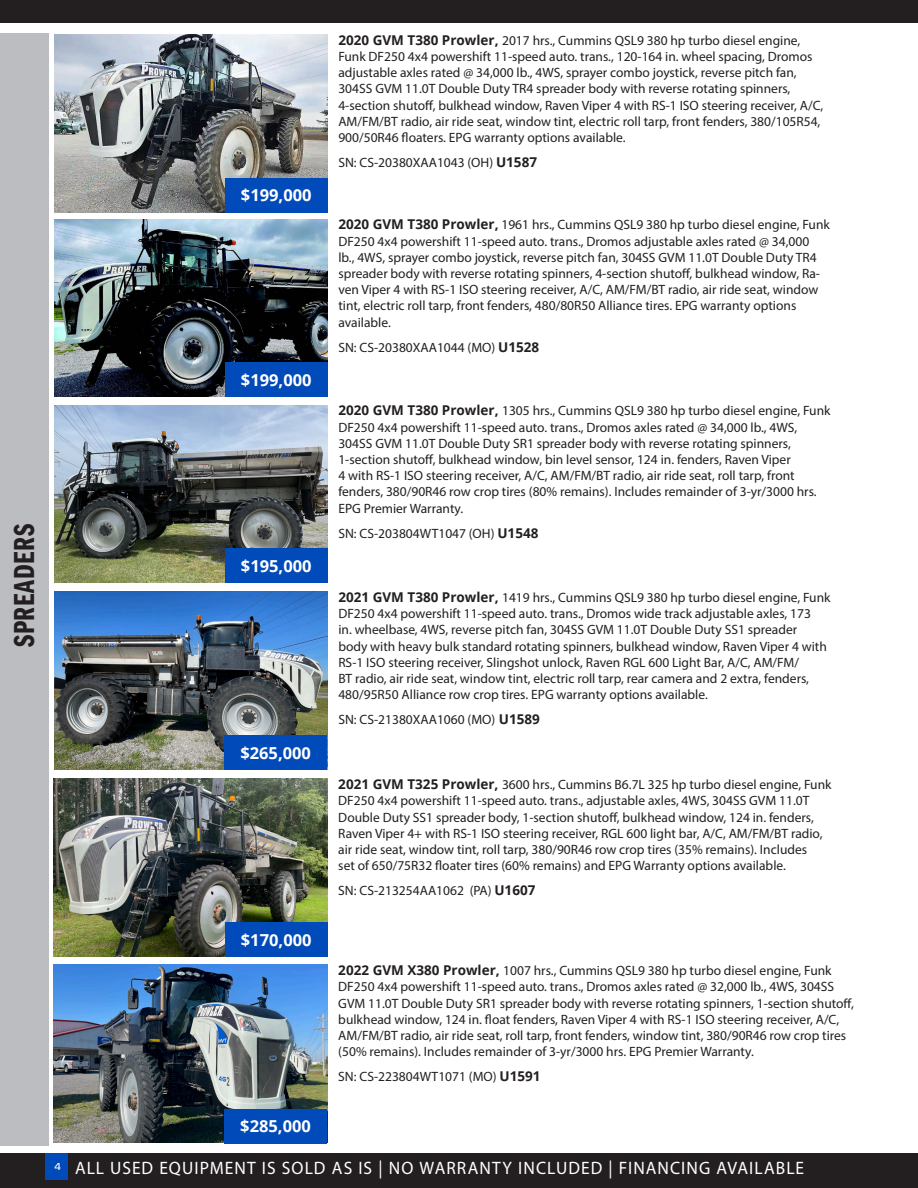
<style>
.page{position:relative;width:918px;height:1188px;background:#fff}
.page>*{position:absolute;margin:0;border:0;box-sizing:border-box;transform-origin:0 0}
.t1{font:30px "Franklin Gothic URW Com Dem";letter-spacing:.02em;color:#231f20}
.t2{font:18px "Myriad Pro";letter-spacing:.055em;color:#fff}
.t3{font:700 16.5px "Open Sans";color:#fff}
.Text{font:13.5px/16.2px "Myriad Pro";color:#231f20}
.s1{font-family:"Open Sans";font-weight:700}
.s2{font-family:"Eurostile";font-weight:500;font-size:10.5px}
</style>
<div class="page">
<div style="left:0;top:0;width:918px;height:22px;background:#231f20"></div>
<div style="left:0;top:33px;width:49px;height:1113px;background:#bcbdc0"></div>
<div style="left:0;top:1154px;width:918px;height:34px;background:#231f20"></div>
<div style="left:45px;top:1154px;width:22px;height:26px;background:#004aba"></div>
<img style="left:54px;top:592px;width:274px;height:178px">
<div style="left:224px;top:736px;width:103px;height:34px;background:#004aba"></div>
<img style="left:54px;top:965px;width:274px;height:178px">
<div style="left:224px;top:1109px;width:103px;height:35px;background:#004aba"></div>
<img style="left:54px;top:779px;width:274px;height:178px">
<div style="left:225px;top:922px;width:103px;height:35px;background:#004aba"></div>
<img style="left:54px;top:405px;width:274px;height:178px">
<div style="left:225px;top:548px;width:103px;height:35px;background:#004aba"></div>
<img style="left:54px;top:219px;width:274px;height:178px">
<div style="left:225px;top:362px;width:103px;height:35px;background:#004aba"></div>
<img style="left:54px;top:35px;width:274px;height:177px">
<div style="left:225px;top:178px;width:103px;height:34px;background:#004aba"></div>
<h1 class="t1" style="left:7px;top:647px;width:125px;rotate:-90deg">SPREADERS</h1>
<p class="t3" style="left:241px;top:184px;width:72px">$199,000</p>
<p class="t3" style="left:241px;top:368px;width:72px">$199,000</p>
<p class="t3" style="left:241px;top:554px;width:72px">$195,000</p>
<p class="t3" style="left:240px;top:742px;width:72px">$265,000</p>
<p class="t3" style="left:241px;top:928px;width:72px">$170,000</p>
<p class="t3" style="left:240px;top:1115px;width:72px">$285,000</p>
<p class="Text" style="left:338px;top:32px;width:487px"><span class="s1">2020 GVM T380 Prowler,</span> 2017 hrs., Cummins QSL9 380 hp turbo diesel engine, Funk DF250 4x4 powershift 11-speed auto. trans., 120-164 in. wheel spacing, Dromos adjustable axles rated @ 34,000 lb., 4WS, sprayer combo joystick, reverse pitch fan, 304SS GVM 11.0T Double Duty TR4 spreader body with reverse rotating spinners, 4-section shutoff, bulkhead window, Raven Viper 4 with RS-1 ISO steering receiver, A/C, AM/FM/BT radio, air ride seat, window tint, electric roll tarp, front fenders, 380/105R54, 900/50R46 floaters. EPG warranty options available.</p>
<p class="Text" style="left:338px;top:154px;width:200px">SN: CS-20380XAA1043 (OH) <span class="s1">U1587</span></p>
<p class="Text" style="left:338px;top:216px;width:493px"><span class="s1">2020 GVM T380 Prowler,</span> 1961 hrs., Cummins QSL9 380 hp turbo diesel engine, Funk DF250 4x4 powershift 11-speed auto. trans., Dromos adjustable axles rated @ 34,000<br>lb., 4WS, sprayer combo joystick, reverse pitch fan, 304SS GVM 11.0T Double Duty TR4 spreader body with reverse rotating spinners, 4-section shutoff, bulkhead window, Ra&shy;ven Viper 4 with RS-1 ISO steering receiver, A/C, AM/FM/BT radio, air ride seat, window tint, electric roll tarp, front fenders, 480/80R50 Alliance tires. EPG warranty options available.</p>
<p class="Text" style="left:338px;top:339px;width:202px">SN: CS-20380XAA1044 (MO) <span class="s1">U1528</span></p>
<p class="Text" style="left:338px;top:402px;width:494px"><span class="s1">2020 GVM T380 Prowler,</span> 1305 hrs., Cummins QSL9 380 hp turbo diesel engine, Funk DF250 4x4 powershift 11-speed auto. trans., Dromos axles rated @ 34,000 lb., 4WS, 304SS GVM 11.0T Double Duty SR1 spreader body with reverse rotating spinners, 1-section shutoff, bulkhead window, bin level sensor, 124 in. fenders, Raven Viper<br>4 with RS-1 ISO steering receiver, A/C, AM/FM/BT radio, air ride seat, roll tarp, front fenders, 380/90R46 row crop tires (80% remains). Includes remainder of 3-yr/3000 hrs.<br>EPG Premier Warranty.</p>
<p class="Text" style="left:338px;top:525px;width:202px">SN: CS-203804WT1047 (OH) <span class="s1">U1548</span></p>
<p class="Text" style="left:338px;top:589px;width:494px"><span class="s1">2021 GVM T380 Prowler,</span> 1419 hrs., Cummins QSL9 380 hp turbo diesel engine, Funk DF250 4x4 powershift 11-speed auto. trans., Dromos wide track adjustable axles, 173<br>in. wheelbase, 4WS, reverse pitch fan, 304SS GVM 11.0T Double Duty SS1 spreader<br>body with heavy bulk standard rotating spinners, bulkhead window, Raven Viper 4 with RS-1 ISO steering receiver, Slingshot unlock, Raven RGL 600 Light Bar, A/C, AM/FM/<br>BT radio, air ride seat, window tint, electric roll tarp, rear camera and 2 extra, fenders, 480/95R50 Alliance row crop tires. EPG warranty options available.</p>
<p class="Text" style="left:338px;top:712px;width:203px">SN: CS-21380XAA1060 (MO) <span class="s1">U1589</span></p>
<p class="Text" style="left:338px;top:776px;width:495px"><span class="s1">2021 GVM T325 Prowler,</span> 3600 hrs., Cummins B6.7L 325 hp turbo diesel engine, Funk DF250 4x4 powershift 11-speed auto. trans., adjustable axles, 4WS, 304SS GVM 11.0T Double Duty SS1 spreader body, 1-section shutoff, bulkhead window, 124 in. fenders, Raven Viper 4+ with RS-1 ISO steering receiver, RGL 600 light bar, A/C, AM/FM/BT radio, air ride seat, window tint, roll tarp, 380/90R46 row crop tires (35% remains). Includes<br>set of 650/75R32 floater tires (60% remains) and EPG Warranty options available.</p>
<p class="Text" style="left:338px;top:883px;width:199px">SN: CS-213254AA1062 (PA) <span class="s1">U1607</span></p>
<p class="Text" style="left:338px;top:962px;width:517px"><span class="s1">2022 GVM X380 Prowler,</span> 1007 hrs., Cummins QSL9 380 hp turbo diesel engine, Funk DF250 4x4 powershift 11-speed auto. trans., Dromos axles rated @ 32,000 lb., 4WS, 304SS GVM 11.0T Double Duty SR1 spreader body with reverse rotating spinners, 1-section shutoff, bulkhead window, 124 in. float fenders, Raven Viper 4 with RS-1 ISO steering receiver, A/C, AM/FM/BT radio, air ride seat, roll tarp, front fenders, window tint, 380/90R46 row crop tires (50% remains). Includes remainder of 3-yr/3000 hrs. EPG Premier Warranty.</p>
<p class="Text" style="left:338px;top:1069px;width:204px">SN: CS-223804WT1071 (MO) <span class="s1">U1591</span></p>
<h2 class="t2" style="left:54px;top:1153px;width:751px"><span class="s2">4</span> ALL USED EQUIPMENT IS SOLD AS IS | NO WARRANTY INCLUDED | FINANCING AVAILABLE</h2>
<h2 class="t2" style="left:75px;top:1153px;width:299px">ALL USED EQUIPMENT IS SOLD AS IS</h2>
<h2 class="t2" style="left:378px;top:1157px;width:427px">| NO WARRANTY INCLUDED | FINANCING AVAILABLE</h2>
</div>
